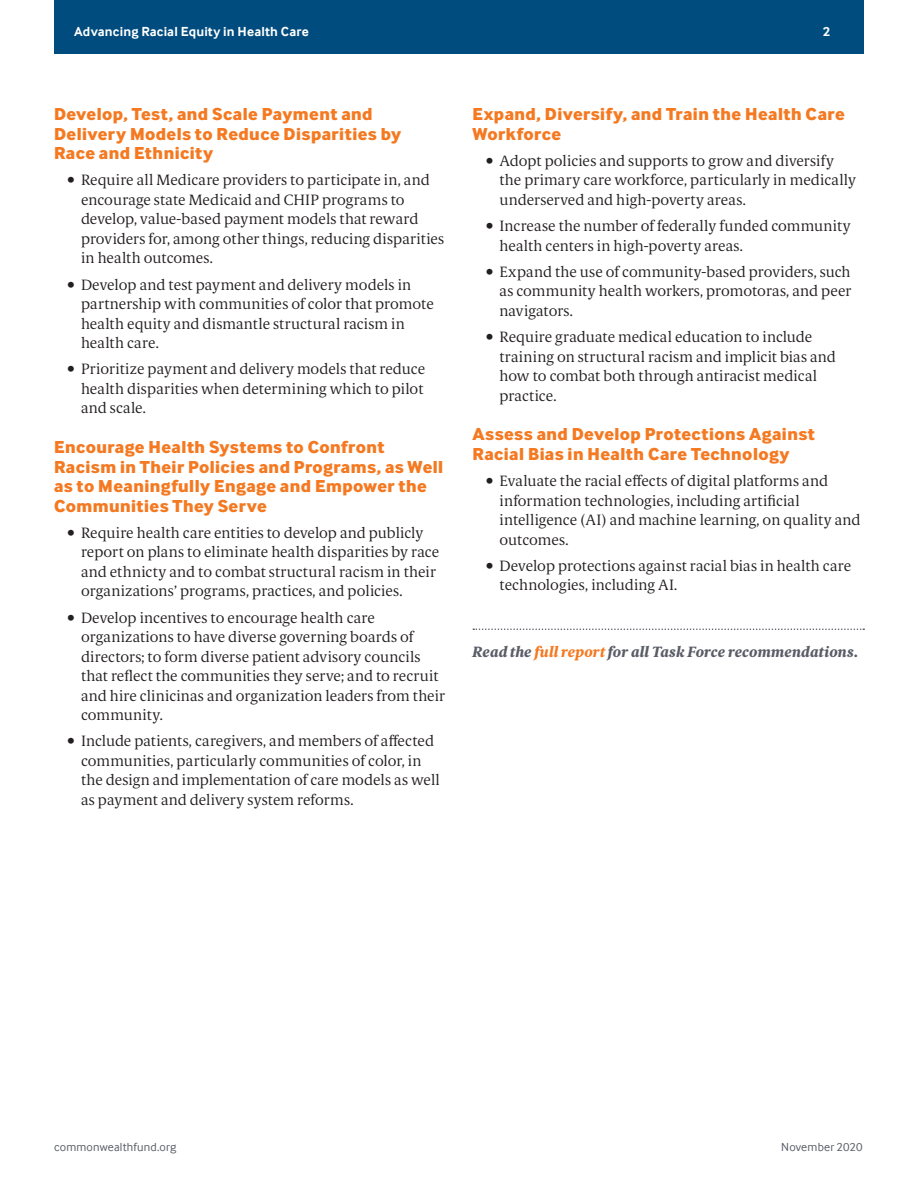
<style>
.page{position:relative;width:918px;height:1188px;background:#fff}
.page>*{position:absolute;margin:0;border:0;box-sizing:border-box;transform-origin:0 0}
.Heads_-_1st_Subhead{font:18px/19.5px "Inter Face X Bold";letter-spacing:.025em;color:#f47921}
.t1{font:300 15px/19.5px "Berlingske Serif Text";letter-spacing:.005em;color:#231f20}
.Body_Copy_-_No_Inden{font:italic 800 15px "Berlingske Serif Text";letter-spacing:.01em;color:#5a5d67}
.t2{font:700 13.5px "Inter Face Da Ma";letter-spacing:.01em;color:#fff}
.t3{font:12px "Inter Face";letter-spacing:.015em;color:#5a5d67}
.s1{color:#f47921}
</style>
<div class="page">
<div style="left:54px;top:0;width:810px;height:54px;background:#014c7e"></div>
<svg style="left:473px;top:629px;width:391px;height:1px"></svg>
<p class="t2" style="left:74px;top:24px;width:236px">Advancing Racial Equity in Health Care</p>
<p class="t2" style="left:823px;top:24px;width:9px">2</p>
<p class="Heads_-_1st_Subhead" style="left:54px;top:104px;width:349px">Develop, Test, and Scale Payment and<br>Delivery Models to Reduce Disparities by<br>Race and Ethnicity</p>
<p class="t1" style="left:81px;top:170px;width:365px;text-indent:-14px">• Require all Medicare providers to participate in, and encourage state Medicaid and CHIP programs to develop, value-based payment models that reward providers for, among other things, reducing disparities in health outcomes.</p>
<p class="t1" style="left:81px;top:274px;width:354px;text-indent:-14px">• Develop and test payment and delivery models in partnership with communities of color that promote health equity and dismantle structural racism in health care.</p>
<p class="t1" style="left:81px;top:359px;width:346px;text-align:justify;text-indent:-14px">• Prioritize payment and delivery models that reduce health disparities when determining which to pilot and scale.</p>
<p class="Heads_-_1st_Subhead" style="left:54px;top:437px;width:391px">Encourage Health Systems to Confront Racism in Their Policies and Programs, as Well as to Meaningfully Engage and Empower the Communities They Serve</p>
<p class="t1" style="left:81px;top:522px;width:360px;text-indent:-14px">• Require health care entities to develop and publicly report on plans to eliminate health disparities by race and ethnicty and to combat structural racism in their organizations’ programs, practices, and policies.</p>
<p class="t1" style="left:81px;top:607px;width:366px;text-indent:-14px">• Develop incentives to encourage health care organizations to have diverse governing boards of directors; to form diverse patient advisory councils that reflect the communities they serve; and to recruit and hire clinicinas and organization leaders from their community.</p>
<p class="t1" style="left:81px;top:731px;width:360px;text-indent:-14px">• Include patients, caregivers, and members of affected communities, particularly communities of color, in the design and implementation of care models as well as payment and delivery system reforms.</p>
<p class="Heads_-_1st_Subhead" style="left:472px;top:104px;width:374px">Expand, Diversify, and Train the Health Care<br>Workforce</p>
<p class="t1" style="left:500px;top:150px;width:358px;text-indent:-14px">• Adopt policies and supports to grow and diversify the primary care workforce, particularly in medically underserved and high-poverty areas.</p>
<p class="t1" style="left:500px;top:216px;width:353px;text-indent:-14px">• Increase the number of federally funded community health centers in high-poverty areas.</p>
<p class="t1" style="left:500px;top:261px;width:353px;text-align:justify;text-indent:-14px">• Expand the use of community-based providers, such as community health workers, promotoras, and peer navigators.</p>
<p class="t1" style="left:500px;top:327px;width:338px;text-indent:-14px">• Require graduate medical education to include training on structural racism and implicit bias and how to combat both through antiracist medical practice.</p>
<p class="Heads_-_1st_Subhead" style="left:472px;top:424px;width:344px">Assess and Develop Protections Against<br>Racial Bias in Health Care Technology</p>
<p class="t1" style="left:500px;top:471px;width:363px;text-indent:-14px">• Evaluate the racial effects of digital platforms and information technologies, including artificial intelligence (AI) and machine learning, on quality and outcomes.</p>
<p class="t1" style="left:500px;top:555px;width:353px;text-indent:-14px">• Develop protections against racial bias in health care technologies, including AI.</p>
<p class="Body_Copy_-_No_Inden" style="left:472px;top:641px;width:387px">Read the <span class="s1">full report</span> for all Task Force recommendations.</p>
<p class="t3" style="left:54px;top:1140px;width:124px">commonwealthfund.org</p>
<p class="t3" style="left:781px;top:1140px;width:83px">November 2020</p>
</div>
